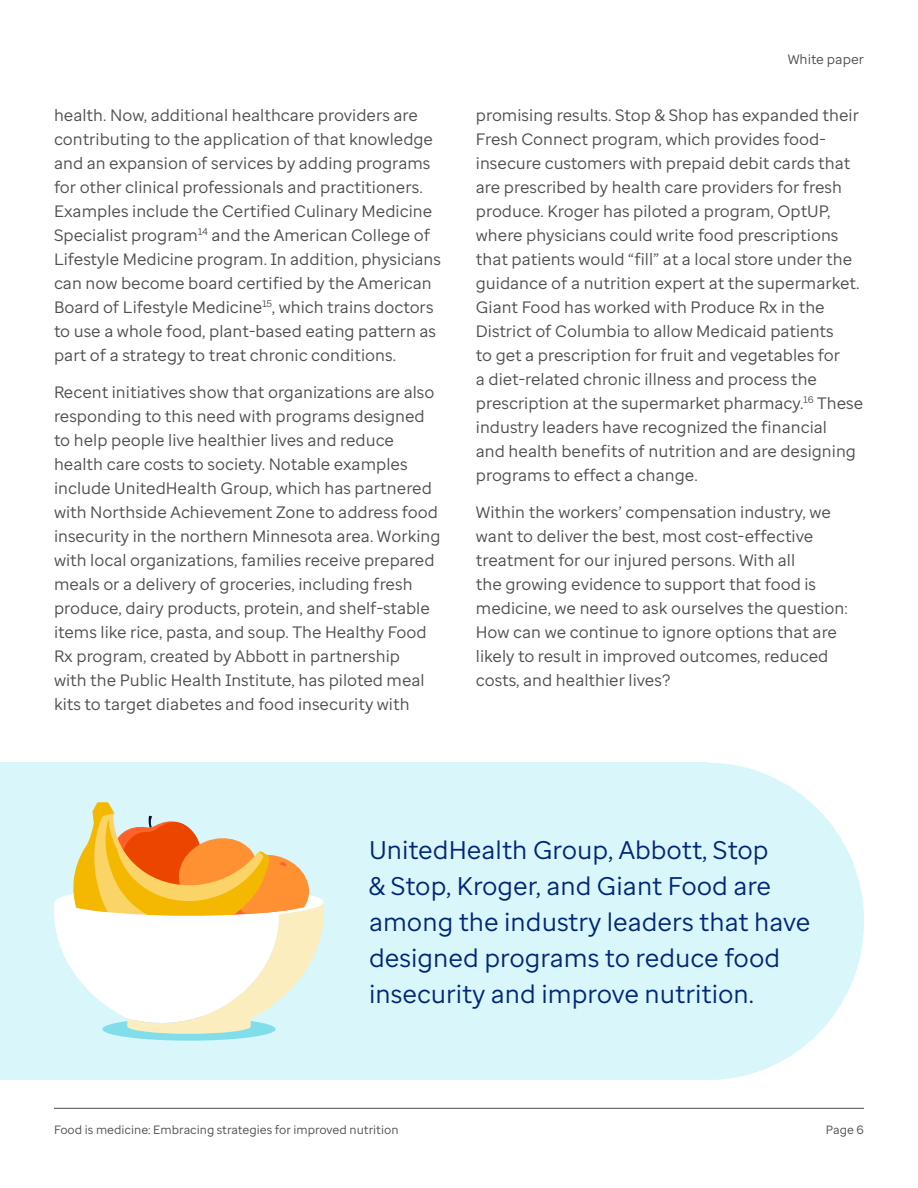
<style>
.page{position:relative;width:918px;height:1188px;background:#fff}
.page>*{position:absolute;margin:0;border:0;box-sizing:border-box;transform-origin:0 0}
.Pull_quote{font:25.5px/36px "Optum Sans";color:#002677}
.Body_copy{font:16.5px/24px "Optum Sans";color:#4b4d4f}
.t1{font:13.5px "Optum Sans";color:#4b4d4f}
.t2{font:12px "Optum Sans";color:#4b4d4f}
</style>
<div class="page">
<hr style="left:54px;top:1108px;width:810px;height:1px;background:#4b4d4f">
<div style="left:551px;top:763px;width:313px;height:317px;background:#d9f6fa;border-radius:50%"></div>
<div style="left:0;top:763px;width:707px;height:317px;background:#d9f6fa"></div>
<div style="left:102px;top:1018px;width:174px;height:23px;background:#80deeb;border-radius:50%"></div>
<svg style="left:54px;top:802px;width:270px;height:232px"></svg>
<p class="Body_copy" style="left:54px;top:103px;width:389px">health. Now, additional healthcare providers are contributing to the application of that knowledge and an expansion of services by adding programs for other clinical professionals and practitioners.<br>Examples include the Certified Culinary Medicine Specialist program<sup>14</sup> and the American College of Lifestyle Medicine program. In addition, physicians can now become board certified by the American Board of Lifestyle Medicine<sup>15</sup>, which trains doctors to use a whole food, plant-based eating pattern as part of a strategy to treat chronic conditions.</p>
<p class="Body_copy" style="left:54px;top:380px;width:388px">Recent initiatives show that organizations are also responding to this need with programs designed to help people live healthier lives and reduce health care costs to society. Notable examples include UnitedHealth Group, which has partnered with Northside Achievement Zone to address food insecurity in the northern Minnesota area. Working with local organizations, families receive prepared meals or a delivery of groceries, including fresh produce, dairy products, protein, and shelf-stable items like rice, pasta, and soup. The Healthy Food Rx program, created by Abbott in partnership<br>with the Public Health Institute, has piloted meal kits to target diabetes and food insecurity with</p>
<p class="t1" style="left:788px;top:51px;width:78px">White paper</p>
<p class="Body_copy" style="left:476px;top:103px;width:389px">promising results. Stop &amp; Shop has expanded their Fresh Connect program, which provides food&shy;insecure customers with prepaid debit cards that are prescribed by health care providers for fresh produce. Kroger has piloted a program, OptUP, where physicians could write food prescriptions that patients would “fill” at a local store under the guidance of a nutrition expert at the supermarket.<br>Giant Food has worked with Produce Rx in the District of Columbia to allow Medicaid patients<br>to get a prescription for fruit and vegetables for<br>a diet-related chronic illness and process the prescription at the supermarket pharmacy.<sup>16</sup> These industry leaders have recognized the financial<br>and health benefits of nutrition and are designing programs to effect a change.</p>
<p class="Body_copy" style="left:476px;top:500px;width:374px">Within the workers’ compensation industry, we want to deliver the best, most cost-effective treatment for our injured persons. With all<br>the growing evidence to support that food is medicine, we need to ask ourselves the question:<br>How can we continue to ignore options that are likely to result in improved outcomes, reduced costs, and healthier lives?</p>
<p class="Pull_quote" style="left:369px;top:832px;width:443px">UnitedHealth Group, Abbott, Stop<br>&amp; Stop, Kroger, and Giant Food are among the industry leaders that have designed programs to reduce food insecurity and improve nutrition.</p>
<p class="t2" style="left:54px;top:1122px;width:346px">Food is medicine: Embracing strategies for improved nutrition</p>
<p class="t2" style="left:826px;top:1122px;width:40px">Page 6</p>
</div>
